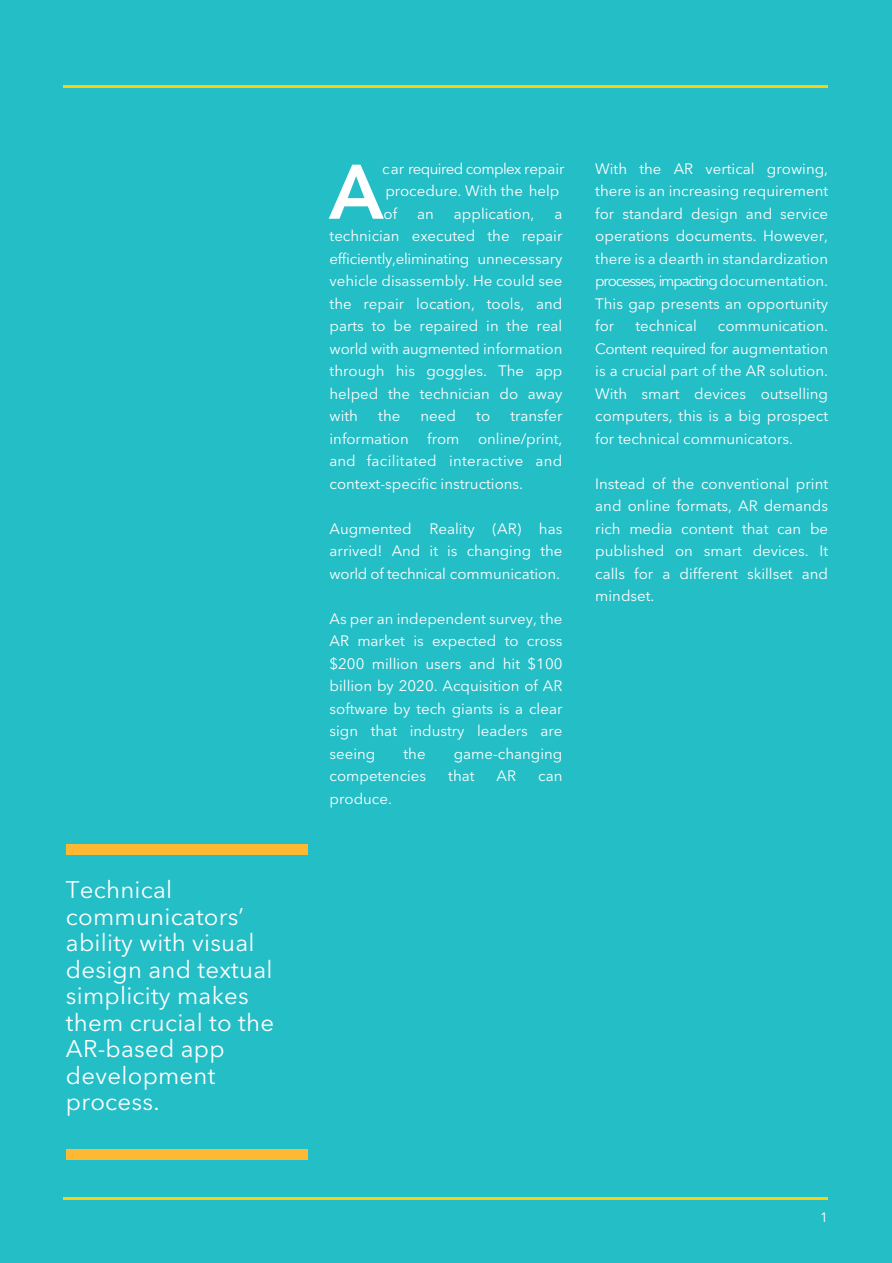
<style>
.page{position:relative;width:892px;height:1263px;background:#fff}
.page>*{position:absolute;margin:0;border:0;box-sizing:border-box;transform-origin:0 0}
.t1{font:600 76.35px "Avenir Next LT Pro";color:#fff}
.t2{font:24px/26.4px "Avenir Next LT Pro";letter-spacing:.01em;color:#fff}
.t3{font:15px/22.5px "Avenir Next LT Pro";color:#fff;text-align:justify}
.t4{font:13.5px "Avenir Next LT Pro";color:#fff}
</style>
<div class="page">
<div style="left:0;top:0;width:891px;height:1263px;background:#24bec6"></div>
<hr style="left:64px;top:1197px;width:763px;height:2px;background:#ffcd12">
<hr style="left:64px;top:85px;width:763px;height:2px;background:#ffcd12">
<div style="left:66px;top:844px;width:241px;height:11px;background:#fdb933"></div>
<div style="left:66px;top:1150px;width:241px;height:10px;background:#fdb933"></div>
<h2 class="t2" style="left:66px;top:877px;width:209px">Technical communicators’ ability with visual design and textual simplicity makes them crucial to the<br>AR-based app development process.</h2>
<p class="t3" style="left:382px;top:157px;width:184px;text-align:left">car required complex repair procedure. With the help of</p>
<h1 class="t1" style="left:329px;top:146px;width:55px">A</h1>
<p class="t3" style="left:417px;top:202px;width:18px">an</p>
<p class="t3" style="left:453px;top:202px;width:82px">application,</p>
<p class="t3" style="left:329px;top:202px;width:234px;text-indent:225px">a technician executed the repair efficiently,eliminating unnecessary vehicle disassembly. He could see the repair location, tools, and parts to be repaired in the real world with augmented information through his goggles. The app helped the technician do away with</p>
<p class="t3" style="left:329px;top:404px;width:234px;text-indent:181px">transfer information from online/print, and facilitated interactive and context-specific instructions.</p>
<p class="t3" style="left:329px;top:517px;width:234px">Augmented Reality (AR) has arrived! And it is changing the world of technical communication.</p>
<p class="t3" style="left:329px;top:607px;width:234px">As per an independent survey, the AR market is expected to cross $200 million users and hit $100 billion by 2020. Acquisition of AR software by tech giants is a clear sign that industry leaders are seeing</p>
<p class="t3" style="left:378px;top:404px;width:24px">the</p>
<p class="t3" style="left:420px;top:404px;width:37px">need</p>
<p class="t3" style="left:476px;top:404px;width:15px">to</p>
<p class="t3" style="left:403px;top:742px;width:24px">the</p>
<p class="t3" style="left:453px;top:742px;width:110px">game-changing</p>
<p class="t3" style="left:329px;top:764px;width:98px">competencies</p>
<p class="t3" style="left:448px;top:764px;width:28px">that</p>
<p class="t3" style="left:496px;top:764px;width:21px">AR</p>
<p class="t3" style="left:538px;top:764px;width:26px">can</p>
<p class="t3" style="left:329px;top:787px;width:64px">produce.</p>
<p class="t3" style="left:595px;top:157px;width:234px">With the AR vertical growing, there is an increasing requirement for standard design and service operations documents. However, there is a dearth in standardization processes, impacting documentation.<br>This gap presents an opportunity for</p>
<p class="t3" style="left:635px;top:314px;width:63px">technical</p>
<p class="t3" style="left:595px;top:314px;width:234px;text-indent:122px">communication.<br>Content required for augmentation is a crucial part of the AR solution.<br>With smart devices outselling computers, this is a big prospect for technical communicators.</p>
<p class="t3" style="left:595px;top:472px;width:234px">Instead of the conventional print and online formats, AR demands rich media content that can be published on smart devices. It calls for a different skillset and mindset.</p>
<p class="t4" style="left:819px;top:1209px;width:9px">1</p>
</div>
